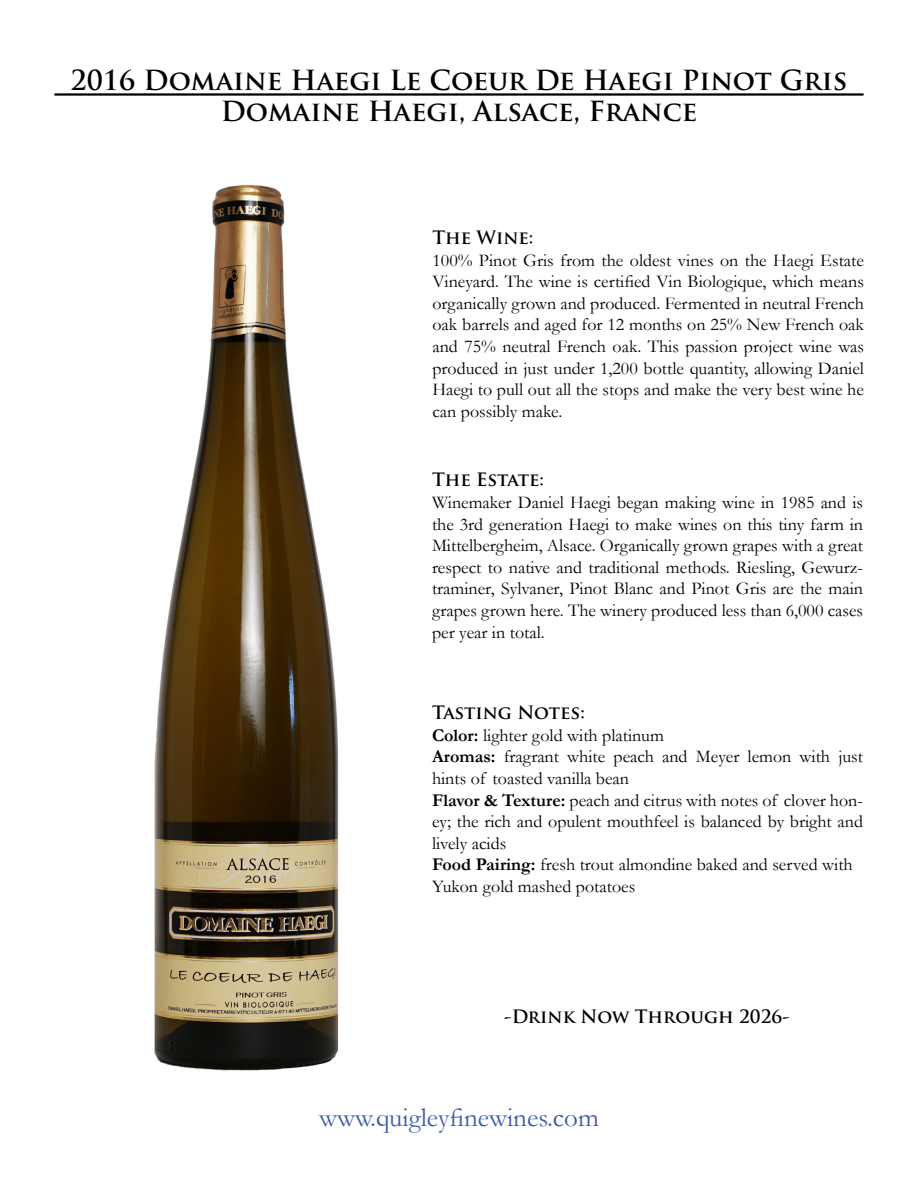
<style>
.page{position:relative;width:918px;height:1188px;background:#fff}
.page>*{position:absolute;margin:0;border:0;box-sizing:border-box;transform-origin:0 0}
.t1{font:700 27px/31.5px "Trajan Pro";color:#000;text-align:center}
.t2{font:27px "Garamond";color:#3c58a8}
.t3{font:18px/21.6px "Garamond";color:#000;text-align:justify}
.t4{font:700 18px "Trajan Pro";color:#000}
.s1{font-weight:700}
</style>
<div class="page">
<hr style="left:54px;top:93px;width:810px;height:3px;background:#000">
<img style="left:154px;top:185px;width:185px;height:886px">
<h1 class="t1" style="left:71px;top:64px;width:778px">2016 Domaine Haegi Le Coeur De Haegi Pinot Gris<br>Domaine Haegi, Alsace, France</h1>
<p class="t4" style="left:432px;top:226px;width:103px">The Wine:</p>
<p class="t3" style="left:432px;top:249px;width:433px">100% Pinot Gris from the oldest vines on the Haegi Estate Vineyard. The wine is certified Vin Biologique, which means organically grown and produced. Fermented in neutral French oak barrels and aged for 12 months on 25% New French oak and 75% neutral French oak. This passion project wine was produced in just under 1,200 bottle quantity, allowing Daniel Haegi to pull out all the stops and make the very best wine he can possibly make.</p>
<p class="t4" style="left:432px;top:469px;width:114px">The Estate:</p>
<p class="t3" style="left:432px;top:491px;width:433px">Winemaker Daniel Haegi began making wine in 1985 and is the 3rd generation Haegi to make wines on this tiny farm in Mittelbergheim, Alsace. Organically grown grapes with a great respect to native and traditional methods. Riesling, Gewurz&shy;traminer, Sylvaner, Pinot Blanc and Pinot Gris are the main grapes grown here. The winery produced less than 6,000 cases per year in total.</p>
<p class="t4" style="left:432px;top:701px;width:154px">Tasting Notes:</p>
<p class="t3" style="left:432px;top:724px;width:433px;text-align:left"><span class="s1">Color:</span> lighter gold with platinum<br><span class="s1">Aromas:</span> fragrant white peach and Meyer lemon with just hints of toasted vanilla bean<br><span class="s1">Flavor &amp; Texture:</span> peach and citrus with notes of clover hon&shy;ey; the rich and opulent mouthfeel is balanced by bright and lively acids<br><span class="s1">Food Pairing:</span> fresh trout almondine baked and served with Yukon gold mashed potatoes</p>
<p class="t4" style="left:504px;top:1006px;width:287px">-Drink Now Through 2026-</p>
<h1 class="t2" style="left:319px;top:1099px;width:281px">www.quigleyfinewines.com</h1>
</div>
